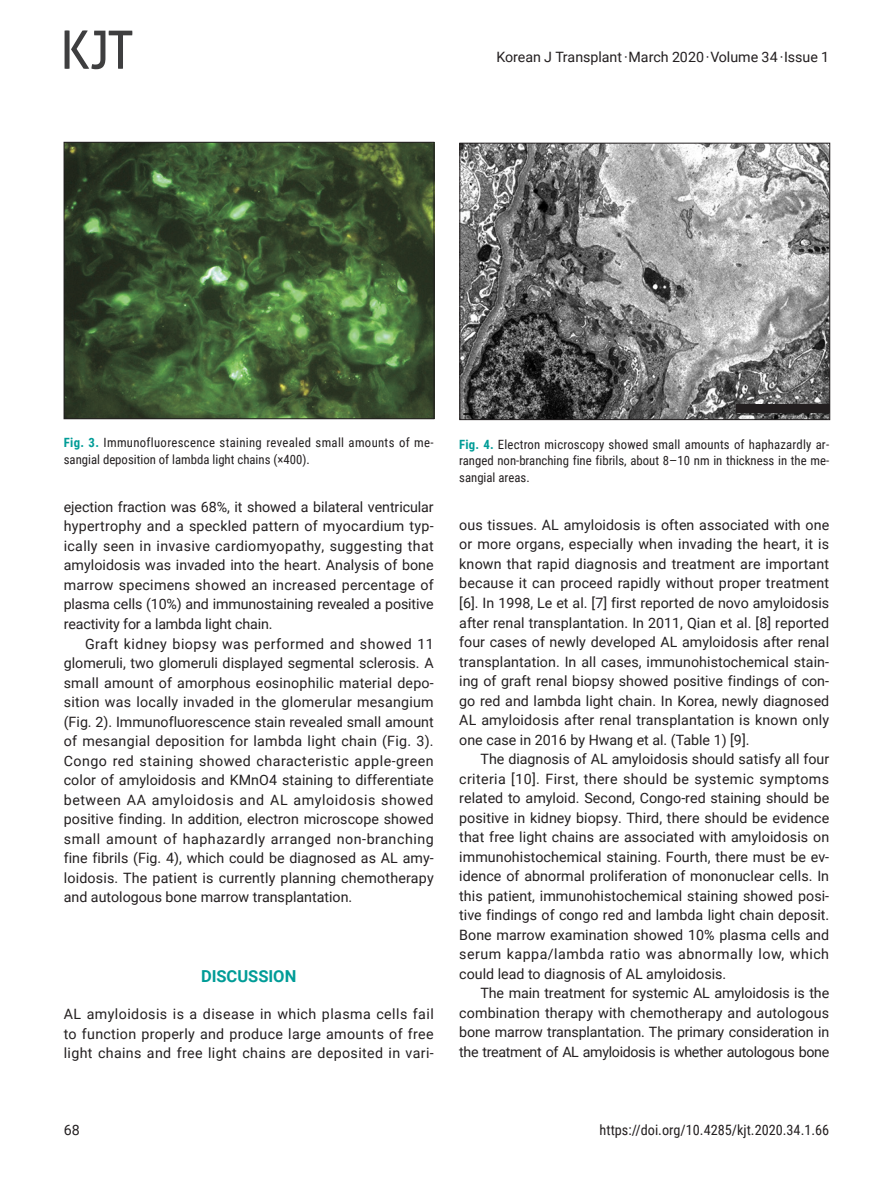
<style>
.page{position:relative;width:893px;height:1191px;background:#fff}
.page>*{position:absolute;margin:0;border:0;box-sizing:border-box;transform-origin:0 0}
.서론{font:700 16.5px "Roboto";letter-spacing:-.005em;color:#009c97}
.본문_2{font:14.25px/19.5px "Roboto";letter-spacing:-.005em;color:#231f20;text-align:justify}
.본문{font:14.25px/19.5px "Roboto";letter-spacing:.015em;color:#231f20;text-align:justify}
.t1{font:14.25px "Roboto Condensed";color:#231f20}
.그림설명{font:12.75px/16.5px "Roboto Condensed";color:#231f20;text-align:justify}
.그림설명-2{font:12.75px/16.5px "Roboto Condensed";letter-spacing:.025em;color:#231f20}
.s1{font-weight:700;color:#009c97}
.s2{font-family:"Roboto"}
</style>
<div class="page">
<svg style="left:65px;top:30px;width:67px;height:39px"></svg>
<img style="left:66px;top:144px;width:366px;height:273px">
<div style="left:64px;top:142px;width:370px;height:277px;border:1px solid #231f20"></div>
<img style="left:462px;top:145px;width:366px;height:273px">
<div style="left:460px;top:143px;width:370px;height:277px;border:1px solid #231f20"></div>
<div style="left:737px;top:404px;width:93px;height:9px;background:#231f20"></div>
<p class="본문_2" style="left:496px;top:46px;width:334px">Korean J Transplant ·March 2020 ·Volume 34 ·Issue 1</p>
<p class="그림설명-2" style="left:64px;top:434px;width:371px"><span class="s1">Fig. 3.</span> Immunofluorescence staining revealed small amounts of me&shy;sangial deposition of lambda light chains (×400).</p>
<p class="그림설명" style="left:459px;top:435px;width:371px"><span class="s1">Fig. 4.</span> Electron microscopy showed small amounts of haphazardly ar&shy;ranged non-branching fine fibrils, about 8<span class="s2">–</span>10 nm in thickness in the me&shy;sangial areas.</p>
<p class="본문_2" style="left:64px;top:496px;width:371px">ejection fraction was 68%, it showed a bilateral ventricular hypertrophy and a speckled pattern of myocardium typ&shy;ically seen in invasive cardiomyopathy, suggesting that amyloidosis was invaded into the heart. Analysis of bone marrow specimens showed an increased percentage of plasma cells (10%) and immunostaining revealed a positive reactivity for a lambda light chain.</p>
<p class="본문_2" style="left:64px;top:633px;width:371px;text-indent:21px">Graft kidney biopsy was performed and showed 11 glomeruli, two glomeruli displayed segmental sclerosis. A small amount of amorphous eosinophilic material depo&shy;sition was locally invaded in the glomerular mesangium (Fig. 2). Immunofluorescence stain revealed small amount of mesangial deposition for lambda light chain (Fig. 3).<br>Congo red staining showed characteristic apple-green color of amyloidosis and KMnO4 staining to differentiate between AA amyloidosis and AL amyloidosis showed positive finding. In addition, electron microscope showed small amount of haphazardly arranged non-branching fine fibrils (Fig. 4), which could be diagnosed as AL amy&shy;loidosis. The patient is currently planning chemotherapy and autologous bone marrow transplantation.</p>
<p class="서론" style="left:201px;top:964px;width:97px">DISCUSSION</p>
<p class="본문" style="left:64px;top:1003px;width:371px">AL amyloidosis is a disease in which plasma cells fail to function properly and produce large amounts of free light chains and free light chains are deposited in vari-</p>
<p class="본문" style="left:459px;top:514px;width:371px">ous tissues. AL amyloidosis is often associated with one or more organs, especially when invading the heart, it is known that rapid diagnosis and treatment are important because it can proceed rapidly without proper treatment [6]. In 1998, Le et al. [7] first reported de novo amyloidosis after renal transplantation. In 2011, Qian et al. [8] reported four cases of newly developed AL amyloidosis after renal transplantation. In all cases, immunohistochemical stain&shy;ing of graft renal biopsy showed positive findings of con&shy;go red and lambda light chain. In Korea, newly diagnosed AL amyloidosis after renal transplantation is known only one case in 2016 by Hwang et al. (Table 1) [9].</p>
<p class="본문_2" style="left:459px;top:748px;width:372px;text-indent:21px">The diagnosis of AL amyloidosis should satisfy all four criteria [10]. First, there should be systemic symptoms related to amyloid. Second, Congo-red staining should be positive in kidney biopsy. Third, there should be evidence that free light chains are associated with amyloidosis on immunohistochemical staining. Fourth, there must be ev&shy;idence of abnormal proliferation of mononuclear cells. In this patient, immunohistochemical staining showed posi&shy;tive findings of congo red and lambda light chain deposit.<br>Bone marrow examination showed 10% plasma cells and serum kappa/lambda ratio was abnormally low, which could lead to diagnosis of AL amyloidosis.</p>
<p class="본문_2" style="left:459px;top:982px;width:371px;text-indent:21px">The main treatment for systemic AL amyloidosis is the combination therapy with chemotherapy and autologous bone marrow transplantation. The primary consideration in the treatment of AL amyloidosis is whether autologous bone</p>
<p class="본문_2" style="left:64px;top:1119px;width:18px">68</p>
<p class="t1" style="left:600px;top:1119px;width:231px">https://doi.org/10.4285/kjt.2020.34.1.66</p>
</div>
